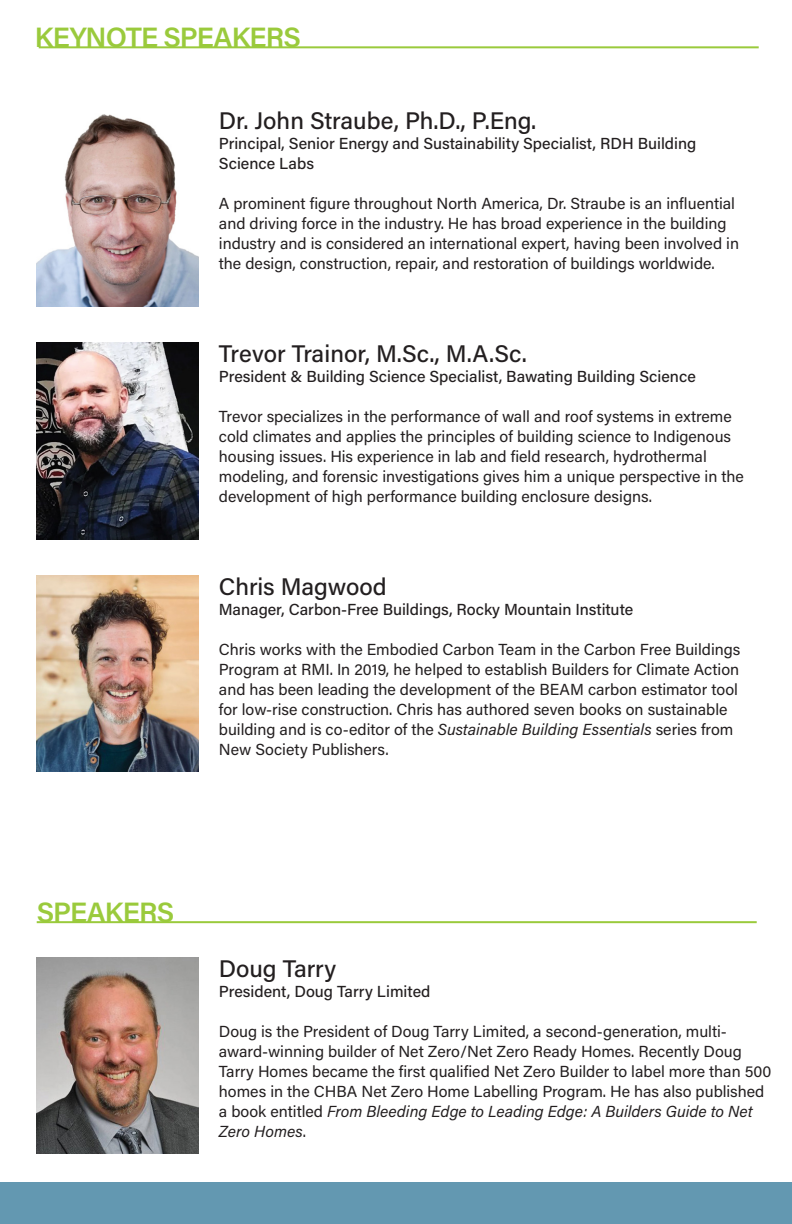
<style>
.page{position:relative;width:792px;height:1224px;background:#fff}
.page>*{position:absolute;margin:0;border:0;box-sizing:border-box;transform-origin:0 0}
.t1{font:600 28px "Acumin Pro";letter-spacing:-.03em;color:#9aca3c}
.t2{font:500 24px "Acumin Pro";letter-spacing:-.005em;color:#231f20}
.t3{font:16px/20px "Acumin Pro";color:#231f20}
.t4{font:500 16px/20px "Acumin Pro";color:#231f20}
.s1{font-style:italic}
</style>
<div class="page">
<div style="left:0;top:1183px;width:792px;height:41px;background:#6398b1"></div>
<img style="left:36px;top:957px;width:163px;height:197px">
<img style="left:36px;top:114px;width:163px;height:193px">
<img style="left:36px;top:343px;width:163px;height:196px">
<img style="left:36px;top:575px;width:163px;height:197px">
<hr style="left:39px;top:46px;width:720px;height:2px;background:#9aca3c">
<hr style="left:37px;top:921px;width:720px;height:2px;background:#9aca3c">
<h1 class="t1" style="left:35px;top:18px;width:268px">KEYNOTE SPEAKERS</h1>
<h2 class="t2" style="left:219px;top:104px;width:319px">Dr. John Straube, Ph.D., P.Eng.</h2>
<p class="t4" style="left:219px;top:133px;width:479px">Principal, Senior Energy and Sustainability Specialist, RDH Building<br>Science Labs</p>
<p class="t3" style="left:219px;top:193px;width:522px">A prominent figure throughout North America, Dr. Straube is an influential and driving force in the industry. He has broad experience in the building industry and is considered an international expert, having been involved in the design, construction, repair, and restoration of buildings worldwide.</p>
<h2 class="t2" style="left:219px;top:337px;width:309px">Trevor Trainor, M.Sc., M.A.Sc.</h2>
<p class="t4" style="left:219px;top:366px;width:478px">President &amp; Building Science Specialist, Bawating Building Science</p>
<p class="t3" style="left:219px;top:406px;width:527px">Trevor specializes in the performance of wall and roof systems in extreme cold climates and applies the principles of building science to Indigenous housing issues. His experience in lab and field research, hydrothermal modeling, and forensic investigations gives him a unique perspective in the development of high performance building enclosure designs.</p>
<h2 class="t2" style="left:219px;top:570px;width:169px">Chris Magwood</h2>
<p class="t4" style="left:219px;top:598px;width:416px">Manager, Carbon-Free Buildings, Rocky Mountain Institute</p>
<p class="t3" style="left:219px;top:638px;width:523px">Chris works with the Embodied Carbon Team in the Carbon Free Buildings Program at RMI. In 2019, he helped to establish Builders for Climate Action and has been leading the development of the BEAM carbon estimator tool for low-rise construction. Chris has authored seven books on sustainable building and is co-editor of the <span class="s1">Sustainable Building Essentials</span> series from New Society Publishers.</p>
<h1 class="t1" style="left:37px;top:893px;width:139px">SPEAKERS</h1>
<h2 class="t2" style="left:219px;top:952px;width:119px">Doug Tarry</h2>
<p class="t4" style="left:219px;top:980px;width:213px">President, Doug Tarry Limited</p>
<p class="t3" style="left:219px;top:1020px;width:554px">Doug is the President of Doug Tarry Limited, a second-generation, multi&shy;award-winning builder of Net Zero/Net Zero Ready Homes. Recently Doug Tarry Homes became the first qualified Net Zero Builder to label more than 500 homes in the CHBA Net Zero Home Labelling Program. He has also published a book entitled <span class="s1">From Bleeding Edge to Leading Edge: A Builders Guide to Net Zero Homes</span>.</p>
</div>
